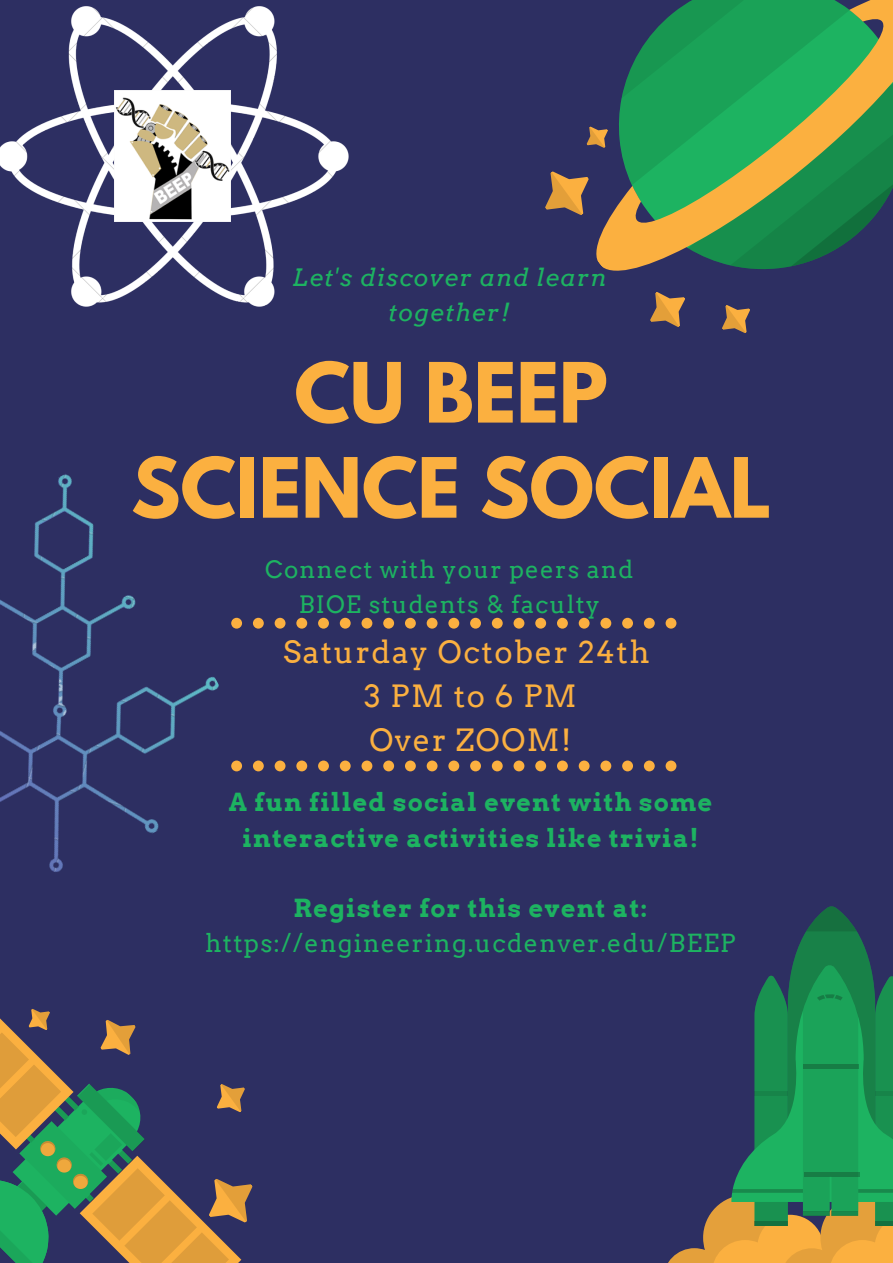
<style>
.page{position:relative;width:893px;height:1263px;background:#2d2f62}
.page>*{position:absolute;margin:0;border:0;box-sizing:border-box;transform-origin:0 0}
.t1{font:700 73.5px/95.1px "League Spartan";color:#fbb040;text-align:center}
.t2{font:30.67px/43.9px "Arvo";letter-spacing:.05em;color:#fbb040;text-align:center}
.t3{font:700 24.9px/35.2px "Arvo";letter-spacing:.05em;color:#1db361;text-align:center}
.t4{font:24.9px "Arvo";letter-spacing:.05em;color:#1db361}
.t5{font:24px/34.3px "Arvo";letter-spacing:.05em;color:#1db361;text-align:center}
.t6{font:italic 24px/34.3px "Arvo";letter-spacing:.05em;color:#1db361;text-align:center}
</style>
<div class="page">
<svg style="left:596px;top:0;width:297px;height:271px"></svg>
<svg style="left:712px;top:123px;width:181px;height:210px"></svg>
<svg style="left:650px;top:292px;width:35px;height:35px"></svg>
<svg style="left:545px;top:119px;width:70px;height:111px"></svg>
<svg style="left:0;top:1009px;width:253px;height:254px"></svg>
<svg style="left:668px;top:907px;width:225px;height:356px"></svg>
<hr style="left:804px;top:1172px;width:55px;height:4px;background:#177d45">
<hr style="left:803px;top:1064px;width:55px;height:4px;background:#177d45">
<img style="left:0;top:6px;width:348px;height:301px">
<img style="left:114px;top:91px;width:117px;height:131px">
<img style="left:0;top:474px;width:260px;height:398px">
<svg style="left:231px;top:618px;width:445px;height:11px"></svg>
<svg style="left:231px;top:760px;width:445px;height:11px"></svg>
<p class="t6" style="left:292px;top:261px;width:316px">Let's discover and learn together!</p>
<h1 class="t1" style="left:131px;top:355px;width:641px">CU BEEP<br>SCIENCE SOCIAL</h1>
<p class="t5" style="left:265px;top:552px;width:370px">Connect with your peers and<br>BIOE students &amp; faculty</p>
<p class="t2" style="left:283px;top:630px;width:368px">Saturday October 24th<br>3PMto6PM<br>Over ZOOM!</p>
<p class="t3" style="left:229px;top:785px;width:485px">A fun filled social event with some interactive activities like trivia!</p>
<p class="t3" style="left:293px;top:891px;width:355px">Register for this event at:</p>
<p class="t4" style="left:205px;top:928px;width:532px">https://engineering.ucdenver.edu/BEEP</p>
</div>
